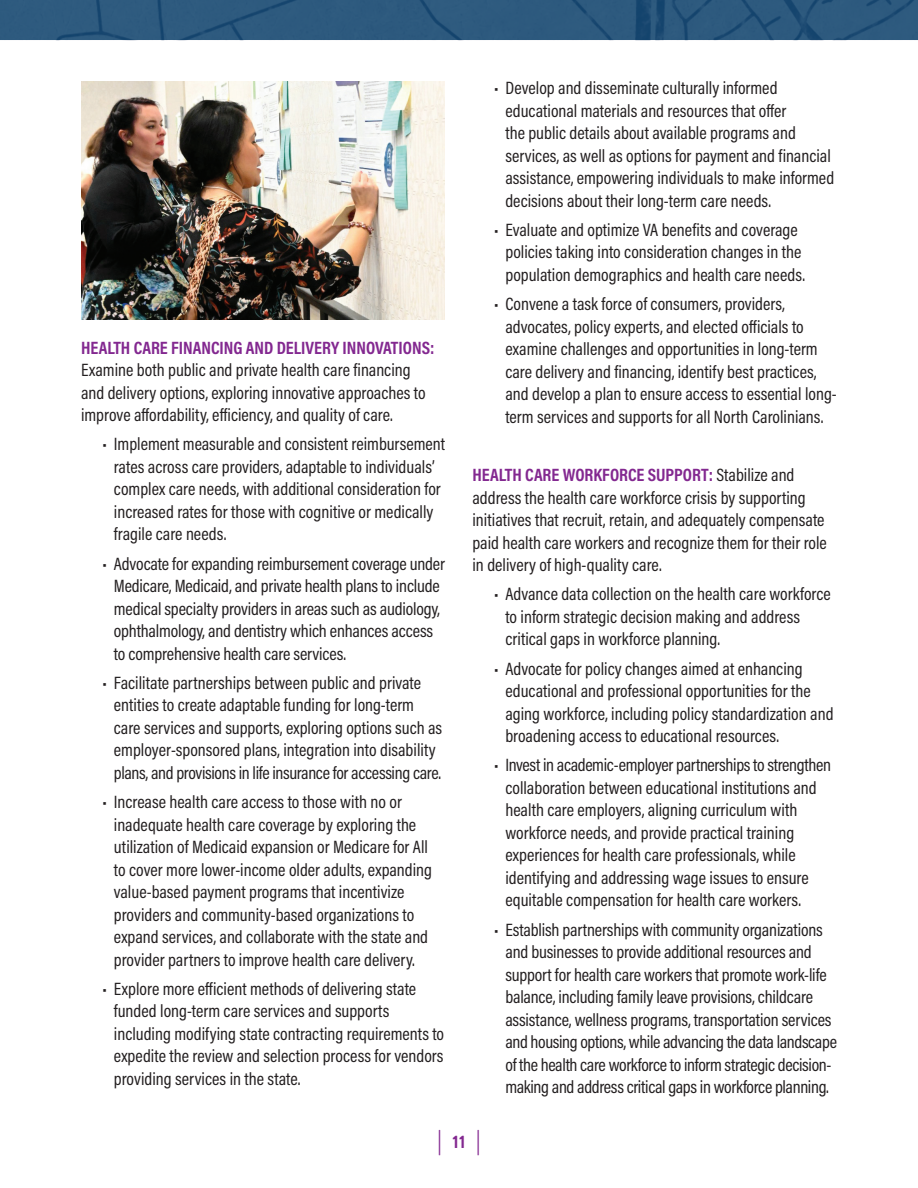
<style>
.page{position:relative;width:918px;height:1188px;background:#fff}
.page>*{position:absolute;margin:0;border:0;box-sizing:border-box;transform-origin:0 0}
.t1{font:700 24px "Brandon Grotesque";color:#832890}
.t2{font:18px/22.5px "Acumin Pro Cond";color:#231f20}
.t3{font:700 18px "Acumin Pro Cond";color:#832890}
.s1{font-weight:700;color:#832890}
.s2{font-size:18px}
</style>
<div class="page">
<img style="left:0;top:0;width:918px;height:40px">
<img style="left:81px;top:81px;width:364px;height:238px">
<p class="t3" style="left:81px;top:336px;width:355px">HEALTH CARE FINANCING AND DELIVERY INNOVATIONS:</p>
<p class="t2" style="left:81px;top:358px;width:346px">Examine both public and private health care financing and delivery options, exploring innovative approaches to improve afordability, eficiency, and quality of care.</p>
<p class="t2" style="left:114px;top:433px;width:333px;text-indent:-11px">• Implement measurable and consistent reimbursement rates across care providers, adaptable to individuals’ complex care needs, with additional consideration for increased rates for those with cognitive or medically fragile care needs.</p>
<p class="t2" style="left:114px;top:552px;width:333px;text-indent:-11px">• Advocate for expanding reimbursement coverage under Medicare, Medicaid, and private health plans to include medical specialty providers in areas such as audiology, ophthalmology, and dentistry which enhances access to comprehensive health care services.</p>
<p class="t2" style="left:114px;top:671px;width:330px;text-indent:-11px">• Facilitate partnerships between public and private entities to create adaptable funding for long-term care services and supports, exploring options such as employer-sponsored plans, integration into disability plans, and provisions in life insurance for accessing care.</p>
<p class="t2" style="left:114px;top:790px;width:320px;text-indent:-11px">• Increase health care access to those with no or inadequate health care coverage by exploring the utilization of Medicaid expansion or Medicare for All to cover more lower-income older adults, expanding value-based payment programs that incentivize providers and community-based organizations to expand services, and collaborate with the state and provider partners to improve health care delivery.</p>
<p class="t2" style="left:114px;top:977px;width:332px;text-indent:-11px">• Explore more eficient methods of delivering state funded long-term care services and supports including modifying state contracting requirements to expedite the review and selection process for vendors providing services in the state.</p>
<p class="t2" style="left:505px;top:76px;width:330px;text-indent:-11px">• Develop and disseminate culturally informed educational materials and resources that ofer<br>the public details about available programs and services, as well as options for payment and financial assistance, empowering individuals to make informed decisions about their long-term care needs.</p>
<p class="t2" style="left:505px;top:218px;width:301px;text-indent:-11px">• Evaluate and optimize VA benefits and coverage policies taking into consideration changes in the population demographics and health care needs.</p>
<p class="t2" style="left:505px;top:292px;width:333px;text-indent:-11px">• Convene a task force of consumers, providers, advocates, policy experts, and elected oficials to examine challenges and opportunities in long-term care delivery and financing, identify best practices, and develop a plan to ensure access to essential long&shy;term services and supports for all North Carolinians.</p>
<p class="t2" style="left:472px;top:463px;width:356px"><span class="s1">HEALTH CARE WORKFORCE SUPPORT:</span> Stabilize and address the health care workforce crisis by supporting initiatives that recruit, retain, and adequately compensate paid health care workers and recognize them for their role in delivery of high-quality care.</p>
<p class="t2" style="left:505px;top:583px;width:327px;text-indent:-11px">• Advance data collection on the health care workforce to inform strategic decision making and address critical gaps in workforce planning.</p>
<p class="t2" style="left:505px;top:657px;width:330px;text-indent:-11px">• Advocate for policy changes aimed at enhancing educational and professional opportunities for the aging workforce, including policy standardization and broadening access to educational resources.</p>
<p class="t2" style="left:505px;top:754px;width:327px;text-indent:-11px">• Invest in academic-employer partnerships to strengthen collaboration between educational institutions and health care employers, aligning curriculum with workforce needs, and provide practical training experiences for health care professionals, while identifying and addressing wage issues to ensure equitable compensation for health care workers.</p>
<p class="t2" style="left:505px;top:918px;width:333px;text-indent:-11px">• Establish partnerships with community organizations and businesses to provide additional resources and support for health care workers that promote work-life balance, including family leave provisions, childcare assistance, wellness programs, transportation services and housing options, while advancing the data landscape of the health care workforce to inform strategic decision&shy;making and address critical gaps in workforce planning.</p>
<h1 class="t1" style="left:438px;top:1125px;width:44px">| <span class="s2">11</span> |</h1>
</div>
